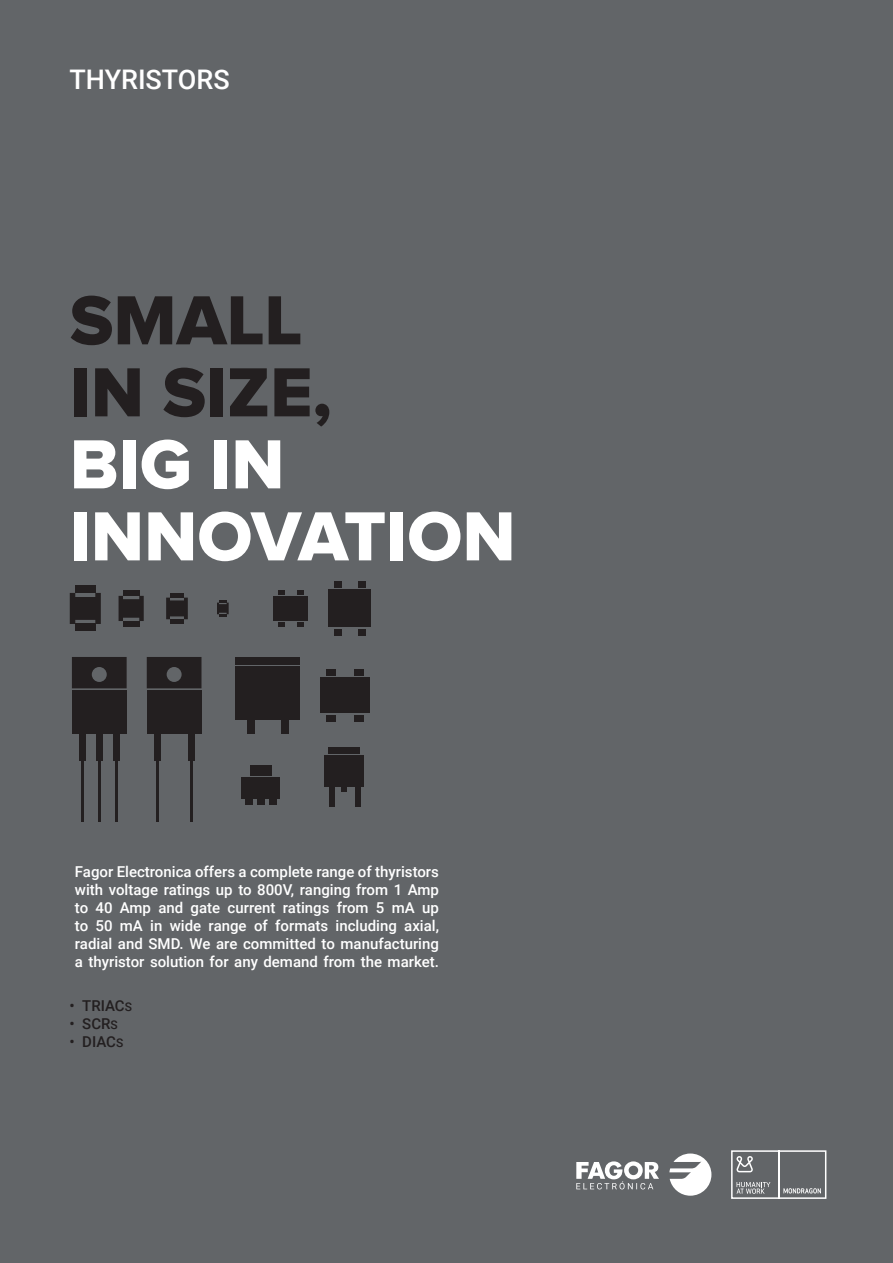
<style>
.page{position:relative;width:893px;height:1263px;background:#626568}
.page>*{position:absolute;margin:0;border:0;box-sizing:border-box;transform-origin:0 0}
.t1{font:72px "Proxima Nova Extrabld";color:#fff}
.t2{font:72px "Proxima Nova Extrabld";color:#231f20}
.t3{font:500 27px "Roboto";color:#fff}
.t4{font:500 15px/18px "Roboto";color:#fff;text-align:justify}
.t5{font:500 15px "Roboto";color:#231f20}
.s1{font-size:12px}
</style>
<div class="page">
<div style="left:72px;top:690px;width:55px;height:44px;background:#231f20"></div>
<svg style="left:72px;top:657px;width:55px;height:31px;background:#292627"></svg>
<div style="left:79px;top:734px;width:7px;height:27px;background:#231f20"></div>
<hr style="left:81px;top:761px;width:3px;height:60px;background:#231f20">
<div style="left:96px;top:734px;width:6px;height:27px;background:#231f20"></div>
<hr style="left:98px;top:761px;width:2px;height:60px;background:#231f20">
<div style="left:113px;top:734px;width:6px;height:27px;background:#231f20"></div>
<hr style="left:115px;top:761px;width:2px;height:60px;background:#231f20">
<div style="left:147px;top:690px;width:54px;height:44px;background:#231f20"></div>
<svg style="left:147px;top:657px;width:54px;height:31px;background:#292627"></svg>
<div style="left:154px;top:734px;width:6px;height:27px;background:#231f20"></div>
<hr style="left:156px;top:761px;width:2px;height:60px;background:#231f20">
<div style="left:188px;top:734px;width:6px;height:27px;background:#231f20"></div>
<hr style="left:190px;top:761px;width:2px;height:60px;background:#231f20">
<div style="left:236px;top:666px;width:64px;height:54px;background:#231f20"></div>
<div style="left:236px;top:657px;width:64px;height:8px;background:#231f20"></div>
<div style="left:247px;top:720px;width:7px;height:13px;background:#231f20"></div>
<div style="left:282px;top:720px;width:7px;height:13px;background:#231f20"></div>
<div style="left:320px;top:677px;width:50px;height:36px;background:#231f20"></div>
<div style="left:327px;top:669px;width:9px;height:6px;background:#231f20"></div>
<div style="left:354px;top:669px;width:9px;height:6px;background:#231f20"></div>
<div style="left:327px;top:715px;width:9px;height:6px;background:#231f20"></div>
<div style="left:354px;top:715px;width:9px;height:6px;background:#231f20"></div>
<div style="left:242px;top:777px;width:38px;height:21px;background:#231f20"></div>
<div style="left:250px;top:765px;width:22px;height:11px;background:#231f20"></div>
<div style="left:245px;top:798px;width:8px;height:7px;background:#231f20"></div>
<div style="left:269px;top:798px;width:8px;height:7px;background:#231f20"></div>
<div style="left:257px;top:798px;width:8px;height:7px;background:#231f20"></div>
<div style="left:324px;top:755px;width:39px;height:32px;background:#231f20"></div>
<div style="left:328px;top:747px;width:31px;height:7px;background:#231f20"></div>
<div style="left:355px;top:787px;width:5px;height:20px;background:#231f20"></div>
<svg style="left:341px;top:787px;width:6px;height:4px"></svg>
<div style="left:329px;top:787px;width:5px;height:20px;background:#231f20"></div>
<div style="left:274px;top:596px;width:34px;height:24px;background:#231f20"></div>
<svg style="left:278px;top:590px;width:6px;height:5px"></svg>
<svg style="left:297px;top:590px;width:6px;height:5px"></svg>
<svg style="left:278px;top:622px;width:6px;height:4px"></svg>
<svg style="left:297px;top:622px;width:6px;height:4px"></svg>
<div style="left:329px;top:590px;width:42px;height:37px;background:#231f20"></div>
<div style="left:334px;top:581px;width:8px;height:6px;background:#231f20"></div>
<div style="left:358px;top:581px;width:8px;height:6px;background:#231f20"></div>
<div style="left:334px;top:629px;width:8px;height:7px;background:#231f20"></div>
<div style="left:358px;top:629px;width:8px;height:7px;background:#231f20"></div>
<svg style="left:70px;top:593px;width:31px;height:31px"></svg>
<div style="left:75px;top:624px;width:20px;height:7px;background:#231f20"></div>
<div style="left:75px;top:586px;width:20px;height:7px;background:#231f20"></div>
<svg style="left:166px;top:598px;width:22px;height:21px"></svg>
<div style="left:170px;top:619px;width:14px;height:5px;background:#231f20"></div>
<div style="left:170px;top:593px;width:14px;height:5px;background:#231f20"></div>
<svg style="left:119px;top:596px;width:25px;height:25px"></svg>
<div style="left:123px;top:621px;width:16px;height:6px;background:#231f20"></div>
<div style="left:123px;top:590px;width:16px;height:6px;background:#231f20"></div>
<svg style="left:217px;top:600px;width:12px;height:17px"></svg>
<svg style="left:731px;top:1150px;width:96px;height:49px"></svg>
<svg style="left:669px;top:1153px;width:42px;height:43px"></svg>
<svg style="left:576px;top:1161px;width:83px;height:28px"></svg>
<p class="t3" style="left:70px;top:61px;width:162px">THYRISTORS</p>
<p class="t2" style="left:70px;top:287px;width:234px">SMALL</p>
<p class="t2" style="left:70px;top:359px;width:264px">IN SIZE,</p>
<p class="t1" style="left:70px;top:431px;width:216px">BIG IN</p>
<p class="t1" style="left:70px;top:503px;width:447px">INNOVATION</p>
<p class="t4" style="left:75px;top:862px;width:366px">Fagor Electronica offers a complete range of thyristors with voltage ratings up to 800V, ranging from 1 Amp to 40 Amp and gate current ratings from 5 mA up to 50 mA in wide range of formats including axial, radial and SMD. We are committed to manufacturing a thyristor solution for any demand from the market.</p>
<p class="t5" style="left:70px;top:995px;width:64px">• TRIAC<span class="s1">S</span></p>
<p class="t5" style="left:70px;top:1013px;width:50px">• SCR<span class="s1">S</span></p>
<p class="t5" style="left:70px;top:1031px;width:55px">• DIAC<span class="s1">S</span></p>
</div>
